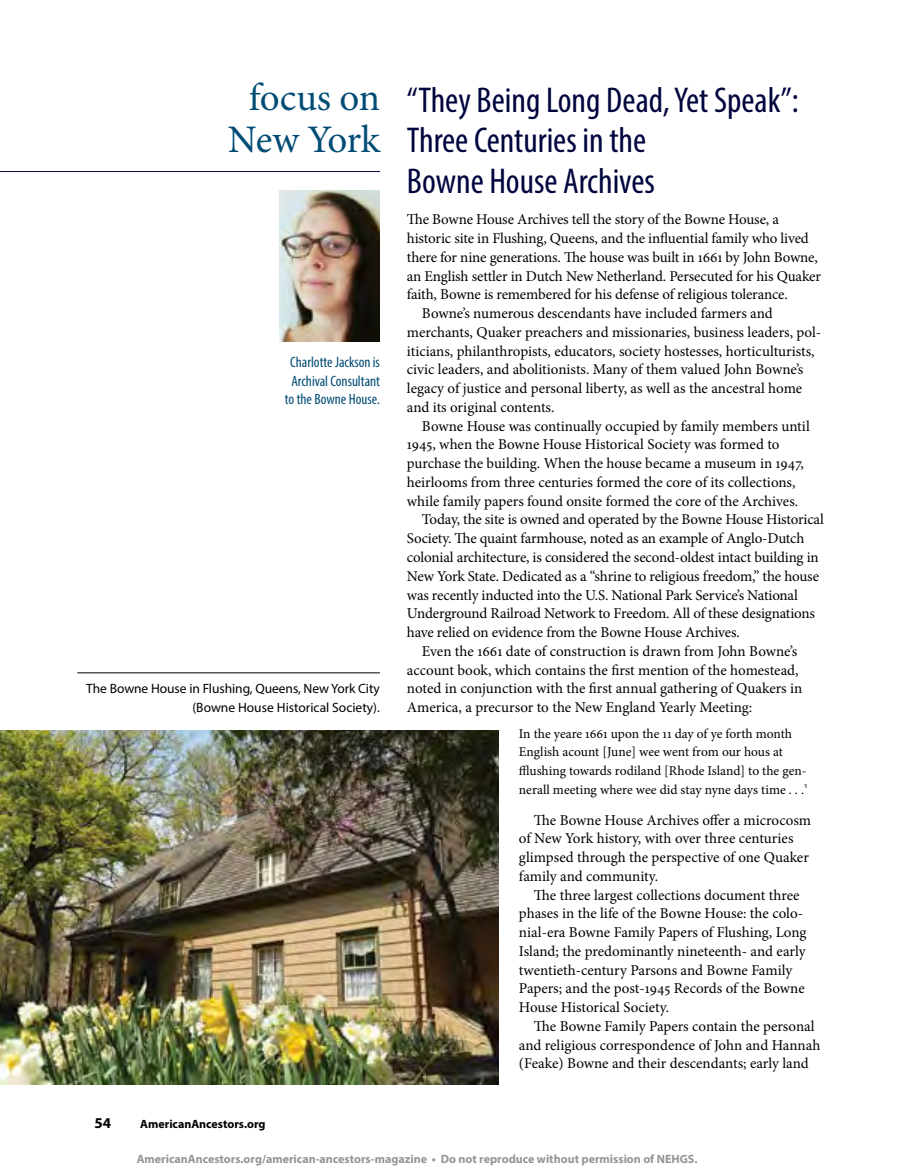
<style>
.page{position:relative;width:905px;height:1175px;background:#fff}
.page>*{position:absolute;margin:0;border:0;box-sizing:border-box;transform-origin:0 0}
.Column_Name{font:39px "Minion Pro";letter-spacing:-.02em;color:#004c75}
.Column_Title{font:condensed 36px/40.5px "Myriad Pro";color:#00053e}
.Paragraph__Indent{font:15px/18.8px "Minion Pro";letter-spacing:-.005em;color:#000}
.Paragraph__Flush_lef{font:15px/18.8px "Minion Pro";letter-spacing:-.01em;color:#000}
.Author_Credit__Colum{font:condensed 15px/18.8px "Myriad Pro";color:#004c75;text-align:center}
.t1{font:700 15px "Myriad Pro";color:#000}
.Block_quotation{font:13.5px/18.8px "Minion Pro";color:#000}
.Caption__Rule_Above{font:13.5px/18.8px "Myriad Pro";letter-spacing:-.005em;color:#000;text-align:right}
.t2{font:700 12px "Myriad Pro";color:#939598}
.t3{font:700 12px "Myriad Pro";color:#000}
</style>
<div class="page">
<hr style="left:0;top:171px;width:380px;height:1px;background:#00053e">
<img style="left:279px;top:191px;width:101px;height:151px">
<img style="left:0;top:730px;width:498px;height:354px">
<hr style="left:77px;top:672px;width:303px;height:1px;background:#000">
<p class="Column_Name" style="left:249px;top:72px;width:133px">focus on</p>
<p class="Column_Name" style="left:228px;top:114px;width:154px">New York</p>
<p class="Author_Credit__Colum" style="left:285px;top:352px;width:97px">Charlotte Jackson is<br>Archival Consultant to the Bowne House.</p>
<p class="Caption__Rule_Above" style="left:86px;top:679px;width:295px">The Bowne House in Flushing, Queens, New York City (Bowne House Historical Society).</p>
<p class="t1" style="left:94px;top:1112px;width:18px">54</p>
<p class="t3" style="left:140px;top:1115px;width:127px">AmericanAncestors.org</p>
<p class="Column_Title" style="left:407px;top:79px;width:393px">“They Being Long Dead, Yet Speak”:<br>Three Centuries in the<br>Bowne House Archives</p>
<p class="Paragraph__Flush_lef" style="left:407px;top:210px;width:415px">The Bowne House Archives tell the story of the Bowne House, a historic site in Flushing, Queens, and the influential family who lived there for nine generations. The house was built in 1661 by John Bowne, an English settler in Dutch New Netherland. Persecuted for his Quaker faith, Bowne is remembered for his defense of religious tolerance.</p>
<p class="Paragraph__Indent" style="left:407px;top:304px;width:416px;text-indent:15px">Bowne’s numerous descendants have included farmers and merchants, Quaker preachers and missionaries, business leaders, pol&shy;iticians, philanthropists, educators, society hostesses, horticulturists, civic leaders, and abolitionists. Many of them valued John Bowne’s legacy of justice and personal liberty, as well as the ancestral home and its original contents.</p>
<p class="Paragraph__Indent" style="left:407px;top:416px;width:404px;text-indent:15px">Bowne House was continually occupied by family members until 1945, when the Bowne House Historical Society was formed to purchase the building. When the house became a museum in 1947, heirlooms from three centuries formed the core of its collections, while family papers found onsite formed the core of the Archives.</p>
<p class="Paragraph__Indent" style="left:407px;top:510px;width:418px;text-indent:15px">Today, the site is owned and operated by the Bowne House Historical Society. The quaint farmhouse, noted as an example of Anglo-Dutch colonial architecture, is considered the second-oldest intact building in New York State. Dedicated as a “shrine to religious freedom,” the house was recently inducted into the U.S. National Park Service’s National Underground Railroad Network to Freedom. All of these designations have relied on evidence from the Bowne House Archives.</p>
<p class="Paragraph__Indent" style="left:407px;top:641px;width:397px;text-indent:15px">Even the 1661 date of construction is drawn from John Bowne’s account book, which contains the first mention of the homestead, noted in conjunction with the first annual gathering of Quakers in America, a precursor to the New England Yearly Meeting:</p>
<p class="Block_quotation" style="left:519px;top:724px;width:290px">In the yeare 1661 upon the 11 day of ye forth month English acount [June] wee went from our hous at fflushing towards rodiland [Rhode Island] to the gen&shy;nerall meeting where wee did stay nyne days time . . .<sup>1</sup></p>
<p class="Paragraph__Indent" style="left:519px;top:810px;width:294px;text-indent:15px">The Bowne House Archives offer a microcosm of New York history, with over three centuries glimpsed through the perspective of one Quaker family and community.</p>
<p class="Paragraph__Indent" style="left:519px;top:885px;width:289px;text-indent:15px">The three largest collections document three phases in the life of the Bowne House: the colo&shy;nial-era Bowne Family Papers of Flushing, Long Island; the predominantly nineteenth- and early twentieth-century Parsons and Bowne Family Papers; and the post-1945 Records of the Bowne House Historical Society.</p>
<p class="Paragraph__Indent" style="left:519px;top:1016px;width:303px;text-indent:15px">The Bowne Family Papers contain the personal and religious correspondence of John and Hannah (Feake) Bowne and their descendants; early land</p>
<p class="t2" style="left:137px;top:1151px;width:562px">AmericanAncestors.org/american-ancestors-magazine • Do not reproduce without permission of NEHGS.</p>
</div>
